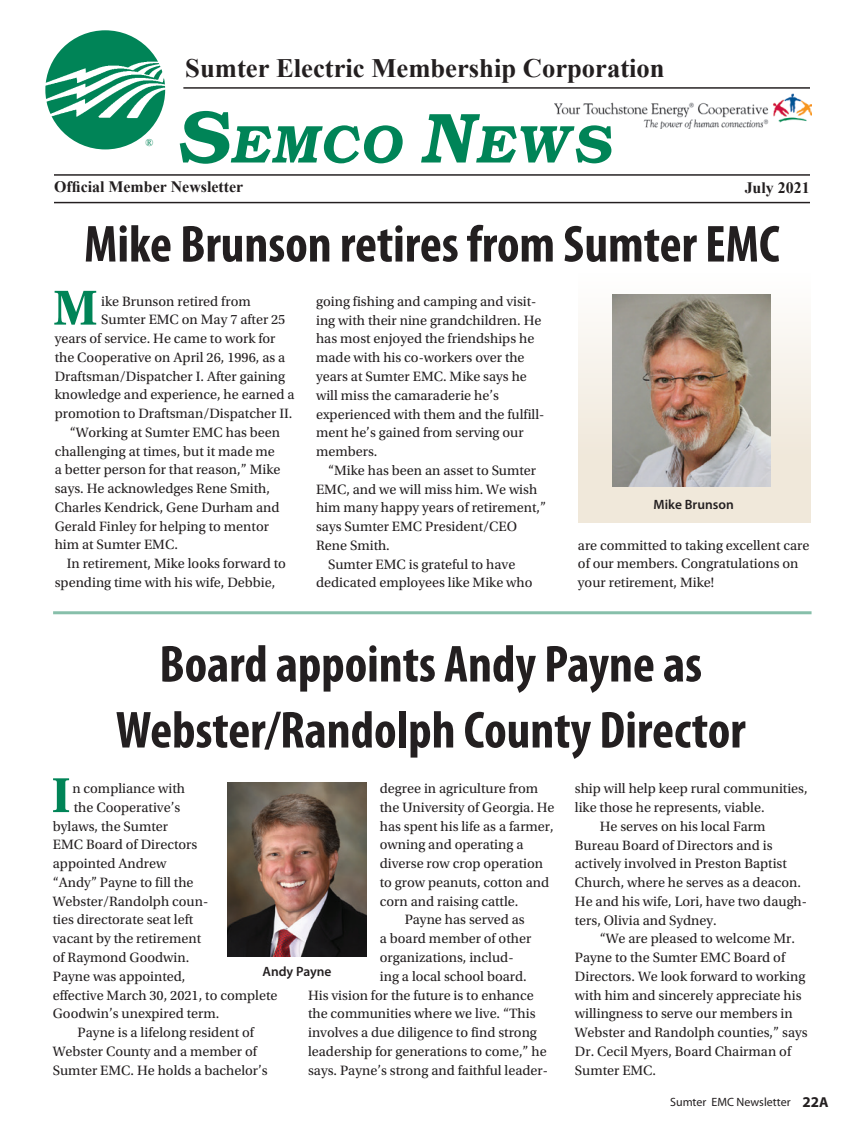
<style>
.page{position:relative;width:864px;height:1134px;background:#fff}
.page>*{position:absolute;margin:0;border:0;box-sizing:border-box;transform-origin:0 0}
.t1{font:700 condensed 52.5px/66px "Myriad Pro";color:#231f20;text-align:center}
.t2{font:700 51.75px "Utopia Std";color:#008457}
.t3{font:700 26.55px "Times New Roman";color:#231f20}
.t4{font:700 15.9px "Times New Roman";color:#231f20}
.t5{font:14.25px/18.8px "Utopia Std";color:#231f20}
.t6{font:600 13.5px "Myriad Pro";color:#231f20}
.t7{font:12px "Myriad Pro";color:#231f20}
.t8{font:10.35px "Times New Roman";color:#008457}
.s1{font-weight:700;font-size:15px}
.s2{font-weight:700;font-size:14.4px}
</style>
<div class="page">
<div style="left:578px;top:273px;width:232px;height:250px;background:linear-gradient(to bottom,#fdfdfc,#ede4d3)"></div>
<img style="left:554px;top:93px;width:257px;height:35px">
<hr style="left:54px;top:202px;width:756px;height:1px;background:#231f20">
<hr style="left:183px;top:87px;width:627px;height:2px;background:#231f20">
<hr style="left:54px;top:174px;width:756px;height:2px;background:#231f20">
<img style="left:45px;top:30px;width:120px;height:119px;border-radius:60px">
<svg style="left:180px;top:111px;width:431px;height:53px"></svg>
<img style="left:612px;top:294px;width:159px;height:192px">
<img style="left:228px;top:783px;width:138px;height:173px">
<hr style="left:53px;top:611px;width:759px;height:3px;background:#87bfaa">
<p class="t8" style="left:145px;top:135px;width:9px">®</p>
<h3 class="t3" style="left:185px;top:49px;width:481px">Sumter Electric Membership Corporation</h3>
<p class="t4" style="left:54px;top:176px;width:190px">Official Member Newsletter</p>
<p class="t4" style="left:745px;top:177px;width:66px">July 2021</p>
<h1 class="t1" style="left:84px;top:210px;width:697px">Mike Brunson retires from Sumter EMC</h1>
<p class="t5" style="left:101px;top:292px;width:151px">ike Brunson retired from</p>
<p class="t5" style="left:101px;top:311px;width:186px">Sumter EMC on May 7 after 25</p>
<p class="t5" style="left:55px;top:329px;width:222px">years of service. He came to work for</p>
<p class="t5" style="left:55px;top:348px;width:232px">the Cooperative on April 26, 1996, as a</p>
<p class="t5" style="left:55px;top:367px;width:232px">Draftsman/Dispatcher I. After gaining</p>
<p class="t5" style="left:55px;top:386px;width:241px">knowledge and experience, he earned a</p>
<p class="t5" style="left:55px;top:404px;width:239px">promotion to Draftsman/Dispatcher II.</p>
<p class="t5" style="left:70px;top:423px;width:212px">“Working at Sumter EMC has been</p>
<p class="t5" style="left:55px;top:442px;width:222px">challenging at times, but it made me</p>
<p class="t5" style="left:55px;top:461px;width:227px">a better person for that reason,” Mike</p>
<p class="t5" style="left:55px;top:479px;width:217px">says. He acknowledges Rene Smith,</p>
<p class="t5" style="left:55px;top:498px;width:226px">Charles Kendrick, Gene Durham and</p>
<p class="t5" style="left:55px;top:517px;width:216px">Gerald Finley for helping to mentor</p>
<p class="t5" style="left:55px;top:536px;width:125px">him at Sumter EMC.</p>
<p class="t5" style="left:67px;top:554px;width:221px">In retirement, Mike looks forward to</p>
<p class="t5" style="left:55px;top:573px;width:222px">spending time with his wife, Debbie,</p>
<h2 class="t2" style="left:53px;top:278px;width:46px">M</h2>
<p class="t5" style="left:316px;top:292px;width:230px">going fishing and camping and visit&shy;ing with their nine grandchildren. He has most enjoyed the friendships he made with his co-workers over the years at Sumter EMC. Mike says he will miss the camaraderie he’s experienced with them and the fulfill&shy;ment he’s gained from serving our members.</p>
<p class="t5" style="left:328px;top:461px;width:210px">“Mike has been an asset to Sumter</p>
<p class="t5" style="left:316px;top:480px;width:223px">EMC, and we will miss him. We wish</p>
<p class="t5" style="left:316px;top:499px;width:232px">him many happy years of retirement,”</p>
<p class="t5" style="left:316px;top:517px;width:203px">says Sumter EMC President/CEO</p>
<p class="t5" style="left:316px;top:536px;width:75px">Rene Smith.</p>
<p class="t5" style="left:328px;top:555px;width:189px">Sumter EMC is grateful to have</p>
<p class="t5" style="left:316px;top:574px;width:218px">dedicated employees like Mike who</p>
<p class="t6" style="left:654px;top:495px;width:82px">Mike Brunson</p>
<p class="t5" style="left:578px;top:536px;width:233px">are committed to taking excellent care of our members. Congratulations on your retirement, Mike!</p>
<h1 class="t1" style="left:116px;top:630px;width:631px">Board appoints Andy Payne as<br>Webster/Randolph County Director</h1>
<p class="t5" style="left:72px;top:779px;width:114px">n compliance with</p>
<p class="t5" style="left:74px;top:798px;width:108px">the Cooperative’s</p>
<p class="t5" style="left:53px;top:817px;width:117px">bylaws, the Sumter</p>
<p class="t5" style="left:53px;top:836px;width:146px">EMC Board of Directors</p>
<p class="t5" style="left:53px;top:854px;width:115px">appointed Andrew</p>
<p class="t5" style="left:53px;top:873px;width:142px">“Andy” Payne to fill the</p>
<p class="t5" style="left:53px;top:892px;width:157px">Webster/Randolph coun-</p>
<p class="t5" style="left:53px;top:911px;width:142px">ties directorate seat left</p>
<p class="t5" style="left:53px;top:930px;width:150px">vacant by the retirement</p>
<p class="t5" style="left:53px;top:948px;width:138px">of Raymond Goodwin.</p>
<p class="t5" style="left:53px;top:967px;width:134px">Payne was appointed,</p>
<p class="t5" style="left:53px;top:986px;width:226px">effective March 30, 2021, to complete</p>
<p class="t5" style="left:53px;top:1005px;width:168px">Goodwin’s unexpired term.</p>
<p class="t5" style="left:78px;top:1023px;width:178px">Payne is a lifelong resident of</p>
<p class="t5" style="left:53px;top:1042px;width:206px">Webster County and a member of</p>
<p class="t5" style="left:53px;top:1061px;width:217px">Sumter EMC. He holds a bachelor’s</p>
<h2 class="t2" style="left:51px;top:765px;width:21px">I</h2>
<p class="t5" style="left:380px;top:779px;width:160px">degree in agriculture from</p>
<p class="t5" style="left:575px;top:780px;width:234px">ship will help keep rural communities,</p>
<p class="t5" style="left:575px;top:798px;width:191px">like those he represents, viable.</p>
<p class="t5" style="left:600px;top:817px;width:167px">He serves on his local Farm</p>
<p class="t5" style="left:575px;top:836px;width:199px">Bureau Board of Directors and is</p>
<p class="t5" style="left:575px;top:855px;width:214px">actively involved in Preston Baptist</p>
<p class="t5" style="left:575px;top:873px;width:228px">Church, where he serves as a deacon.</p>
<p class="t5" style="left:575px;top:892px;width:234px">He and his wife, Lori, have two daugh-</p>
<p class="t5" style="left:575px;top:911px;width:143px">ters, Olivia and Sydney.</p>
<p class="t5" style="left:600px;top:930px;width:197px">“We are pleased to welcome Mr.</p>
<p class="t5" style="left:575px;top:948px;width:212px">Payne to the Sumter EMC Board of</p>
<p class="t5" style="left:575px;top:967px;width:232px">Directors. We look forward to working</p>
<p class="t5" style="left:575px;top:986px;width:228px">with him and sincerely appreciate his</p>
<p class="t5" style="left:575px;top:1005px;width:219px">willingness to serve our members in</p>
<p class="t5" style="left:575px;top:1023px;width:234px">Webster and Randolph counties,” says</p>
<p class="t5" style="left:575px;top:1042px;width:218px">Dr. Cecil Myers, Board Chairman of</p>
<p class="t5" style="left:575px;top:1061px;width:83px">Sumter EMC.</p>
<p class="t5" style="left:380px;top:798px;width:176px">the University of Georgia. He</p>
<p class="t5" style="left:380px;top:817px;width:175px">has spent his life as a farmer,</p>
<p class="t5" style="left:380px;top:836px;width:145px">owning and operating a</p>
<p class="t5" style="left:380px;top:854px;width:165px">diverse row crop operation</p>
<p class="t5" style="left:380px;top:873px;width:171px">to grow peanuts, cotton and</p>
<p class="t5" style="left:380px;top:892px;width:140px">corn and raising cattle.</p>
<p class="t5" style="left:405px;top:911px;width:122px">Payne has served as</p>
<p class="t5" style="left:380px;top:930px;width:153px">a board member of other</p>
<p class="t5" style="left:380px;top:948px;width:135px">organizations, includ-</p>
<p class="t5" style="left:380px;top:967px;width:148px">ing a local school board.</p>
<p class="t5" style="left:308px;top:986px;width:227px">His vision for the future is to enhance</p>
<p class="t5" style="left:308px;top:1005px;width:229px">the communities where we live. “This</p>
<p class="t5" style="left:308px;top:1023px;width:230px">involves a due diligence to find strong</p>
<p class="t5" style="left:308px;top:1042px;width:240px">leadership for generations to come,” he</p>
<p class="t5" style="left:308px;top:1061px;width:242px">says. Payne’s strong and faithful leader-</p>
<p class="t6" style="left:263px;top:963px;width:71px">Andy Payne</p>
<p class="t7" style="left:670px;top:1095px;width:160px">Sumter EMC Newsletter <span class="s1">22</span><span class="s2">A</span></p>
</div>
